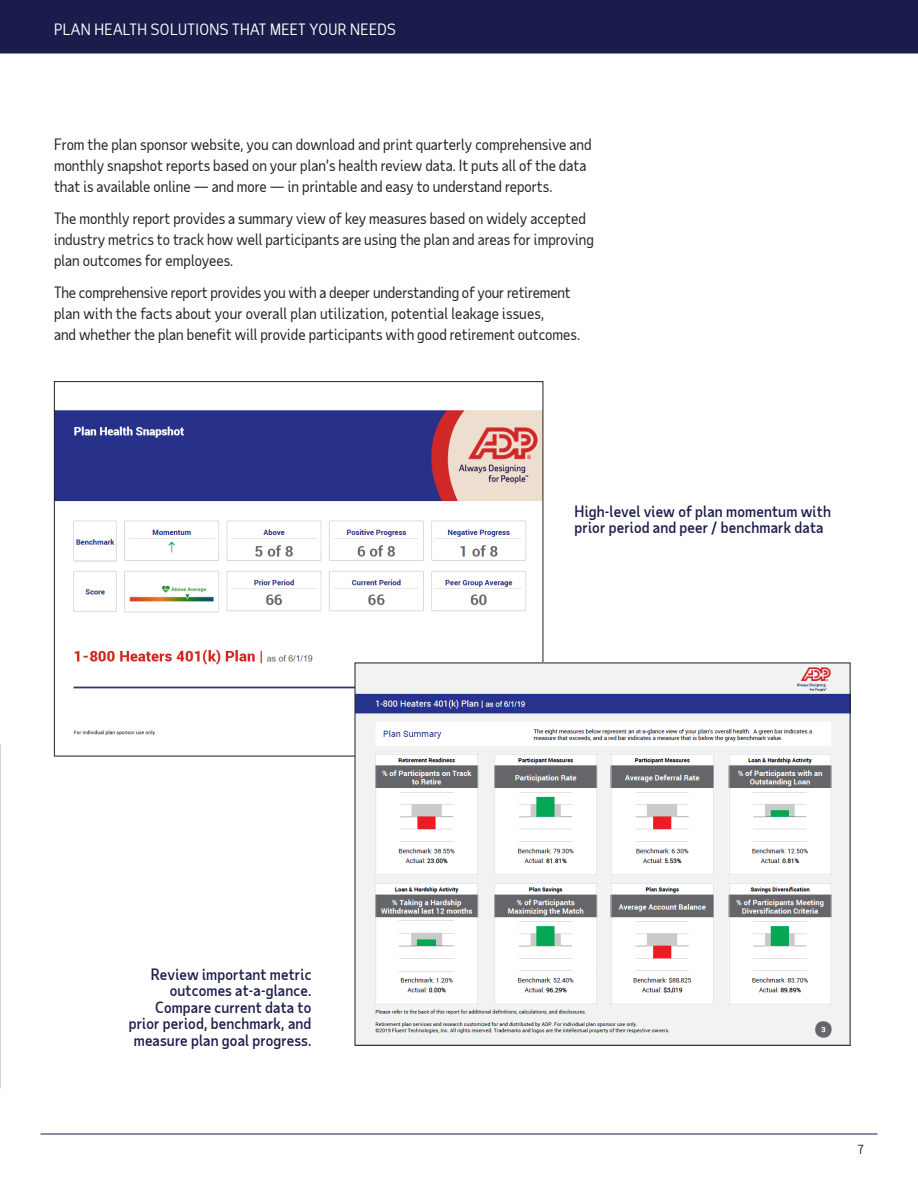
<style>
.page{position:relative;width:918px;height:1188px;background:#fff}
.page>*{position:absolute;margin:0;border:0;box-sizing:border-box;transform-origin:0 0}
._2019_-_Body_Copy{font:15px/21px "Taub Sans";color:#231f20}
._2019_-_Body_Copy-2{font:500 15px/16.5px "Taub Sans";letter-spacing:.01em;color:#1a1d4c}
._2019_-_PS_USE_ONLY{font:15px "Taub Sans";letter-spacing:.025em;color:#fff}
.t1{font:12px "Taub Sans";color:#231f20}
</style>
<div class="page">
<hr style="left:40px;top:1134px;width:838px;height:1px;background:#1a1d4c">
<div style="left:0;top:0;width:918px;height:54px;background:#1a1d4c"></div>
<img style="left:56px;top:410px;width:485px;height:344px">
<img style="left:357px;top:665px;width:491px;height:379px">
<p class="_2019_-_PS_USE_ONLY" style="left:54px;top:19px;width:343px">PLAN HEALTH SOLUTIONS THAT MEET YOUR NEEDS</p>
<p class="_2019_-_Body_Copy" style="left:54px;top:134px;width:539px">From the plan sponsor website, you can download and print quarterly comprehensive and monthly snapshot reports based on your plan’s health review data. It puts all of the data that is available online — and more — in printable and easy to understand reports.</p>
<p class="_2019_-_Body_Copy" style="left:54px;top:207px;width:542px">The monthly report provides a summary view of key measures based on widely accepted industry metrics to track how well participants are using the plan and areas for improving plan outcomes for employees.</p>
<p class="_2019_-_Body_Copy" style="left:54px;top:281px;width:528px">The comprehensive report provides you with a deeper understanding of your retirement plan with the facts about your overall plan utilization, potential leakage issues,<br>and whether the plan benefit will provide participants with good retirement outcomes.</p>
<p class="_2019_-_Body_Copy-2" style="left:575px;top:503px;width:258px">High-level view of plan momentum with prior period and peer / benchmark data</p>
<p class="_2019_-_Body_Copy-2" style="left:129px;top:966px;width:184px;text-align:right">Review important metric outcomes at-a-glance.<br>Compare current data to prior period, benchmark, and measure plan goal progress.</p>
<p class="t1" style="left:857px;top:1142px;width:8px">7</p>
</div>
